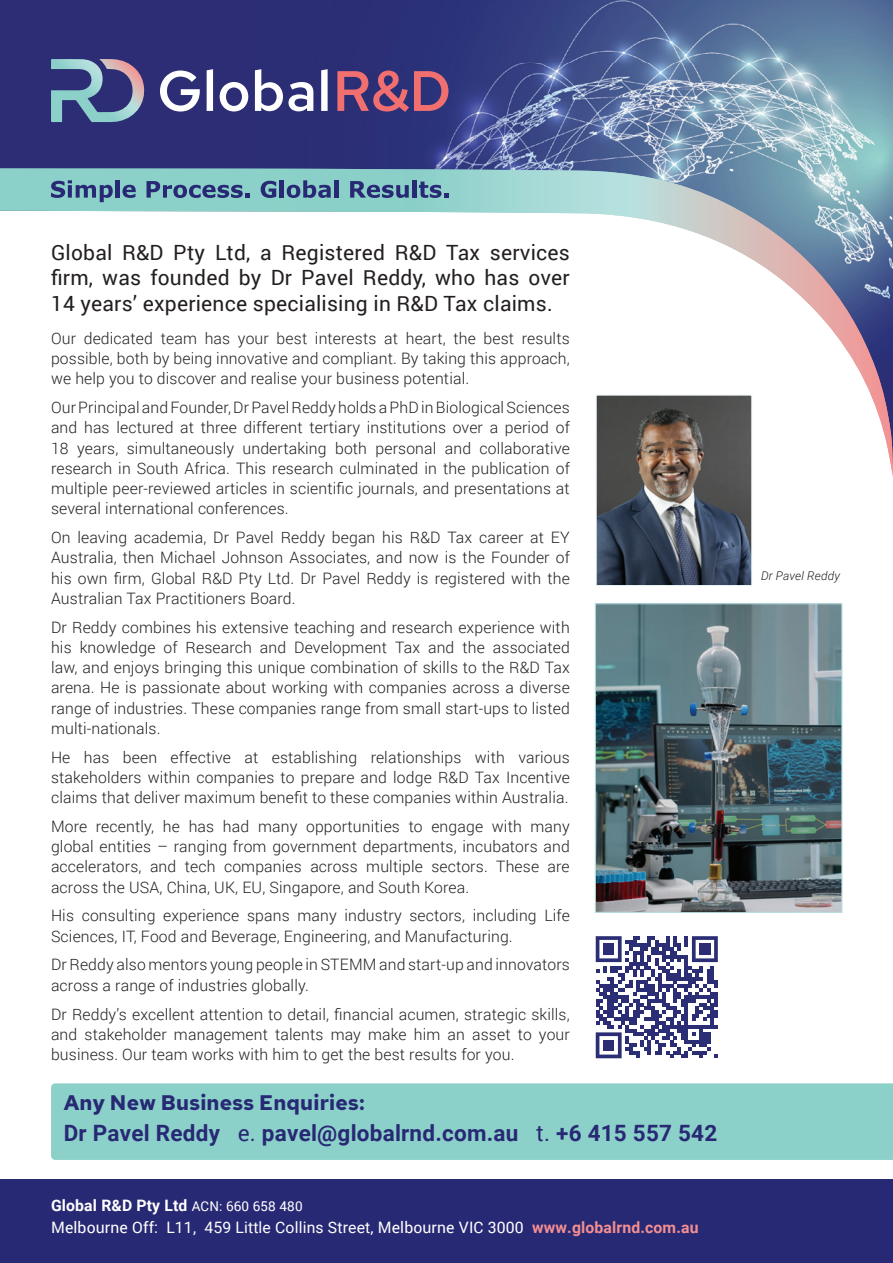
<style>
.page{position:relative;width:893px;height:1263px;background:#fff}
.page>*{position:absolute;margin:0;border:0;box-sizing:border-box;transform-origin:0 0}
.t1{font:700 22.5px "Roboto";letter-spacing:.01em;color:#282974}
.t2{font:21px/25.5px "Roboto";letter-spacing:.01em;color:#231f20;text-align:justify}
.t3{font:700 21px "Red Hat Text";letter-spacing:.01em;color:#282974}
.t4{font:300 15.75px/20.2px "Roboto";letter-spacing:.01em;color:#231f20;text-align:justify}
.t5{font:15.75px/22.5px "Roboto";letter-spacing:.01em;color:#fff}
.t6{font:italic 300 12px "Roboto";letter-spacing:.01em;color:#231f20}
.s1{font-weight:400}
.s2{font-weight:700}
.s3{font-size:13.5px}
.s4{font-weight:700;color:#f48f91}
</style>
<div class="page">
<img style="left:0;top:0;width:830px;height:63px">
<img style="left:830px;top:0;width:63px;height:168px">
<div style="left:0;top:63px;width:258px;height:105px;background:#2c2d74"></div>
<img style="left:258px;top:63px;width:286px;height:105px">
<img style="left:544px;top:63px;width:287px;height:105px">
<div style="left:0;top:1179px;width:893px;height:84px;background:#282974"></div>
<svg style="left:0;top:168px;width:893px;height:307px"></svg>
<svg style="left:160px;top:71px;width:40px;height:41px"></svg>
<svg style="left:207px;top:69px;width:6px;height:42px"></svg>
<svg style="left:220px;top:82px;width:28px;height:29px"></svg>
<svg style="left:255px;top:69px;width:58px;height:42px"></svg>
<svg style="left:321px;top:69px;width:7px;height:42px"></svg>
<svg style="left:337px;top:71px;width:111px;height:41px;background:#864d73"></svg>
<svg style="left:51px;top:59px;width:94px;height:63px;background:#65769a"></svg>
<svg style="left:51px;top:180px;width:62px;height:22px"></svg>
<hr style="left:116px;top:180px;width:4px;height:18px;background:#282974">
<svg style="left:122px;top:185px;width:14px;height:13px"></svg>
<svg style="left:147px;top:181px;width:103px;height:17px;background:#6189a4"></svg>
<svg style="left:261px;top:181px;width:15px;height:17px"></svg>
<hr style="left:280px;top:180px;width:4px;height:18px;background:#282974">
<svg style="left:287px;top:180px;width:44px;height:18px"></svg>
<hr style="left:334px;top:180px;width:4px;height:18px;background:#282974">
<svg style="left:350px;top:181px;width:59px;height:17px"></svg>
<div style="left:412px;top:180px;width:5px;height:18px;background:#282974"></div>
<svg style="left:419px;top:182px;width:29px;height:16px"></svg>
<div style="left:51px;top:1083px;width:842px;height:77px;background:#8cd1c9"></div>
<img style="left:597px;top:605px;width:243px;height:306px">
<div style="left:595px;top:603px;width:247px;height:310px;border:1px solid #b7e1df"></div>
<img style="left:598px;top:396px;width:152px;height:188px">
<div style="left:596px;top:394px;width:156px;height:192px;border:1px solid #eff8f8"></div>
<svg style="left:596px;top:936px;width:122px;height:122px"></svg>
<h2 class="t2" style="left:51px;top:239px;width:520px">Global R&amp;D Pty Ltd, a Registered R&amp;D Tax services firm, was founded by Dr Pavel Reddy, who has over 14 years’ experience specialising in R&amp;D Tax claims.</h2>
<p class="t4" style="left:51px;top:327px;width:520px">Our dedicated team has your best interests at heart, the best results possible, both by being innovative and compliant. By taking this approach, we help you to discover and realise your business potential.</p>
<p class="t4" style="left:51px;top:397px;width:520px">Our Principal and Founder, Dr Pavel Reddy holds a PhD in Biological Sciences and has lectured at three different tertiary institutions over a period of 18 years, simultaneously undertaking both personal and collaborative research in South Africa. This research culminated in the publication of multiple peer-reviewed articles in scientific journals, and presentations at several international conferences.</p>
<p class="t4" style="left:51px;top:527px;width:520px">On leaving academia, Dr Pavel Reddy began his R&amp;D Tax career at EY Australia, then Michael Johnson Associates, and now is the Founder of his own firm, Global R&amp;D Pty Ltd. Dr Pavel Reddy is registered with the Australian Tax Practitioners Board.</p>
<p class="t4" style="left:51px;top:616px;width:520px">Dr Reddy combines his extensive teaching and research experience with his knowledge of Research and Development Tax and the associated law, and enjoys bringing this unique combination of skills to the R&amp;D Tax arena. He is passionate about working with companies across a diverse range of industries. These companies range from small start-ups to listed multi-nationals.</p>
<p class="t4" style="left:51px;top:746px;width:520px">He has been effective at establishing relationships with various stakeholders within companies to prepare and lodge R&amp;D Tax Incentive claims that deliver maximum benefit to these companies within Australia.</p>
<p class="t4" style="left:51px;top:816px;width:520px">More recently, he has had many opportunities to engage with many global entities – ranging from government departments, incubators and accelerators, and tech companies across multiple sectors. These are across the USA, China, UK, EU, Singapore, and South Korea.</p>
<p class="t4" style="left:51px;top:905px;width:520px">His consulting experience spans many industry sectors, including Life<br>Sciences, IT, Food and Beverage, Engineering, and Manufacturing.</p>
<p class="t4" style="left:51px;top:954px;width:520px">Dr Reddy also mentors young people in STEMM and start-up and innovators across a range of industries globally.</p>
<p class="t4" style="left:51px;top:1003px;width:520px">Dr Reddy’s excellent attention to detail, financial acumen, strategic skills, and stakeholder management talents may make him an asset to your business. Our team works with him to get the best results for you.</p>
<h2 class="t3" style="left:64px;top:1088px;width:302px">Any New Business Enquiries:</h2>
<h1 class="t1" style="left:64px;top:1117px;width:655px">Dr Pavel Reddy <span class="s1">e.</span> pavel@globalrnd.com.au <span class="s1">t.</span> +6 415 557 542</h1>
<p class="t5" style="left:51px;top:1193px;width:649px"><span class="s2">Global R&amp;D Pty Ltd</span> <span class="s3">ACN: 660 658 480<br></span>Melbourne Off: L11, 459 Little Collins Street, Melbourne VIC 3000 <span class="s4">www.globalrnd.com.au</span></p>
<p class="t6" style="left:761px;top:568px;width:80px">Dr Pavel Reddy</p>
</div>
